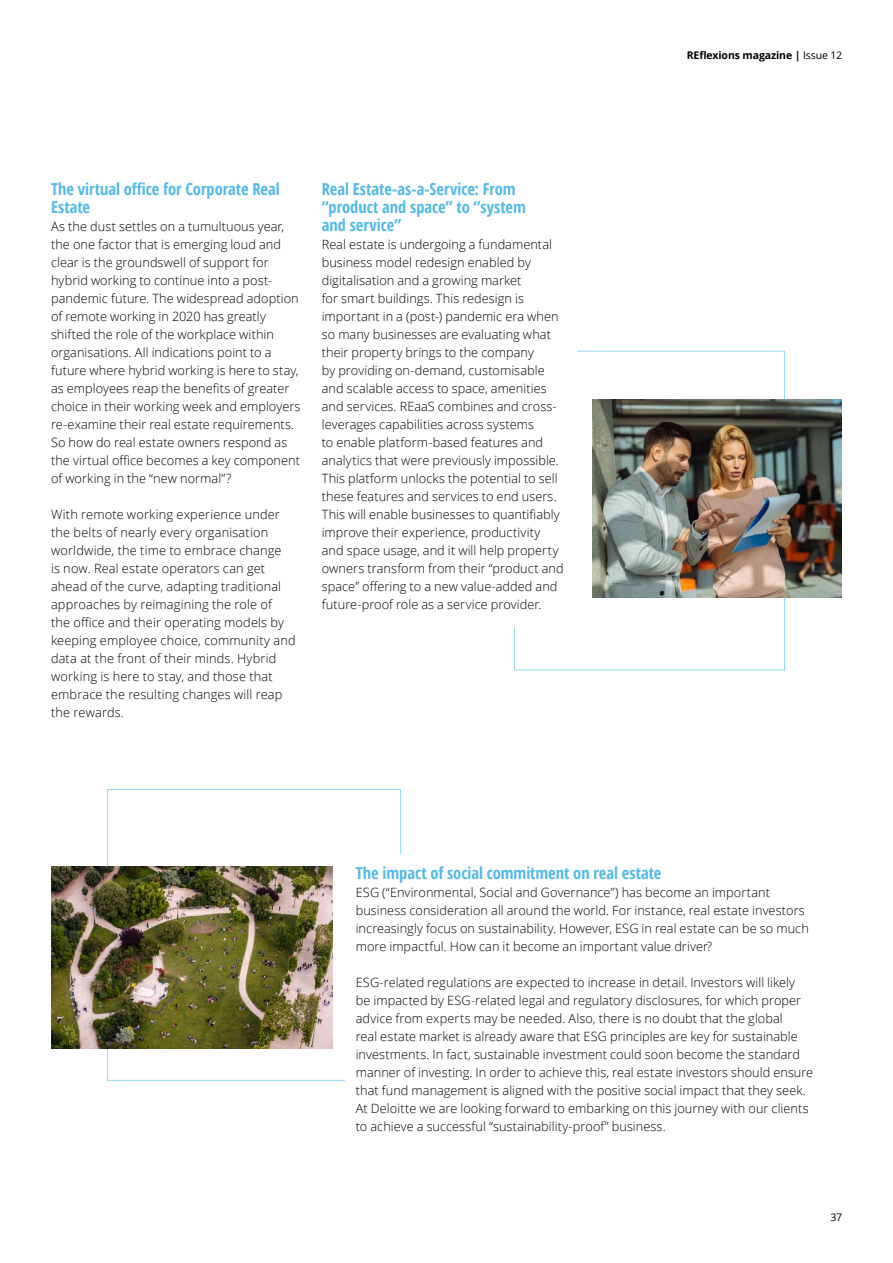
<style>
.page{position:relative;width:893px;height:1263px;background:#fff}
.page>*{position:absolute;margin:0;border:0;box-sizing:border-box;transform-origin:0 0}
.t1{font:700 condensed 16.5px/18px "Open Sans";color:#52b9e9}
.t2{font:300 12.75px/18px "Open Sans";letter-spacing:.005em;color:#000}
.t3{font:700 10.5px "Open Sans";letter-spacing:-.01em;color:#000}
.t4{font:10.5px "Open Sans";color:#000}
.s1{font-weight:400}
</style>
<div class="page">
<img style="left:51px;top:866px;width:282px;height:182px">
<img style="left:592px;top:399px;width:250px;height:198px">
<p class="t1" style="left:51px;top:180px;width:230px">The virtual office for Corporate Real<br>Estate</p>
<p class="t2" style="left:51px;top:217px;width:251px">As the dust settles on a tumultuous year, the one factor that is emerging loud and clear is the groundswell of support for hybrid working to continue into a post&shy;pandemic future. The widespread adoption of remote working in 2020 has greatly shifted the role of the workplace within organisations. All indications point to a future where hybrid working is here to stay, as employees reap the benefits of greater choice in their working week and employers re-examine their real estate requirements.<br>So how do real estate owners respond as the virtual office becomes a key component of working in the “new normal”?</p>
<p class="t2" style="left:51px;top:505px;width:246px">With remote working experience under the belts of nearly every organisation worldwide, the time to embrace change<br>is now. Real estate operators can get ahead of the curve, adapting traditional approaches by reimagining the role of<br>the office and their operating models by keeping employee choice, community and data at the front of their minds. Hybrid working is here to stay, and those that embrace the resulting changes will reap the rewards.</p>
<p class="t1" style="left:322px;top:180px;width:206px">Real Estate-as-a-Service: From “product and space” to “system and service”</p>
<p class="t2" style="left:322px;top:235px;width:243px">Real estate is undergoing a fundamental business model redesign enabled by digitalisation and a growing market<br>for smart buildings. This redesign is important in a (post-) pandemic era when so many businesses are evaluating what their property brings to the company<br>by providing on-demand, customisable and scalable access to space, amenities and services. REaaS combines and cross&shy;leverages capabilities across systems<br>to enable platform-based features and analytics that were previously impossible.<br>This platform unlocks the potential to sell these features and services to end users.<br>This will enable businesses to quantifiably improve their experience, productivity and space usage, and it will help property owners transform from their “product and space” offering to a new value-added and future-proof role as a service provider.</p>
<p class="t3" style="left:687px;top:48px;width:157px">REflexions magazine | <span class="s1">Issue 12</span></p>
<p class="t1" style="left:356px;top:864px;width:307px">The impact of social commitment on real estate</p>
<p class="t2" style="left:356px;top:883px;width:455px">ESG (“Environmental, Social and Governance”) has become an important business consideration all around the world. For instance, real estate investors increasingly focus on sustainability. However, ESG in real estate can be so much more impactful. How can it become an important value driver?</p>
<p class="t2" style="left:356px;top:973px;width:459px">ESG-related regulations are expected to increase in detail. Investors will likely<br>be impacted by ESG-related legal and regulatory disclosures, for which proper advice from experts may be needed. Also, there is no doubt that the global<br>real estate market is already aware that ESG principles are key for sustainable investments. In fact, sustainable investment could soon become the standard manner of investing. In order to achieve this, real estate investors should ensure that fund management is aligned with the positive social impact that they seek.<br>At Deloitte we are looking forward to embarking on this journey with our clients to achieve a successful “sustainability-proof” business.</p>
<p class="t4" style="left:830px;top:1210px;width:13px">37</p>
</div>
